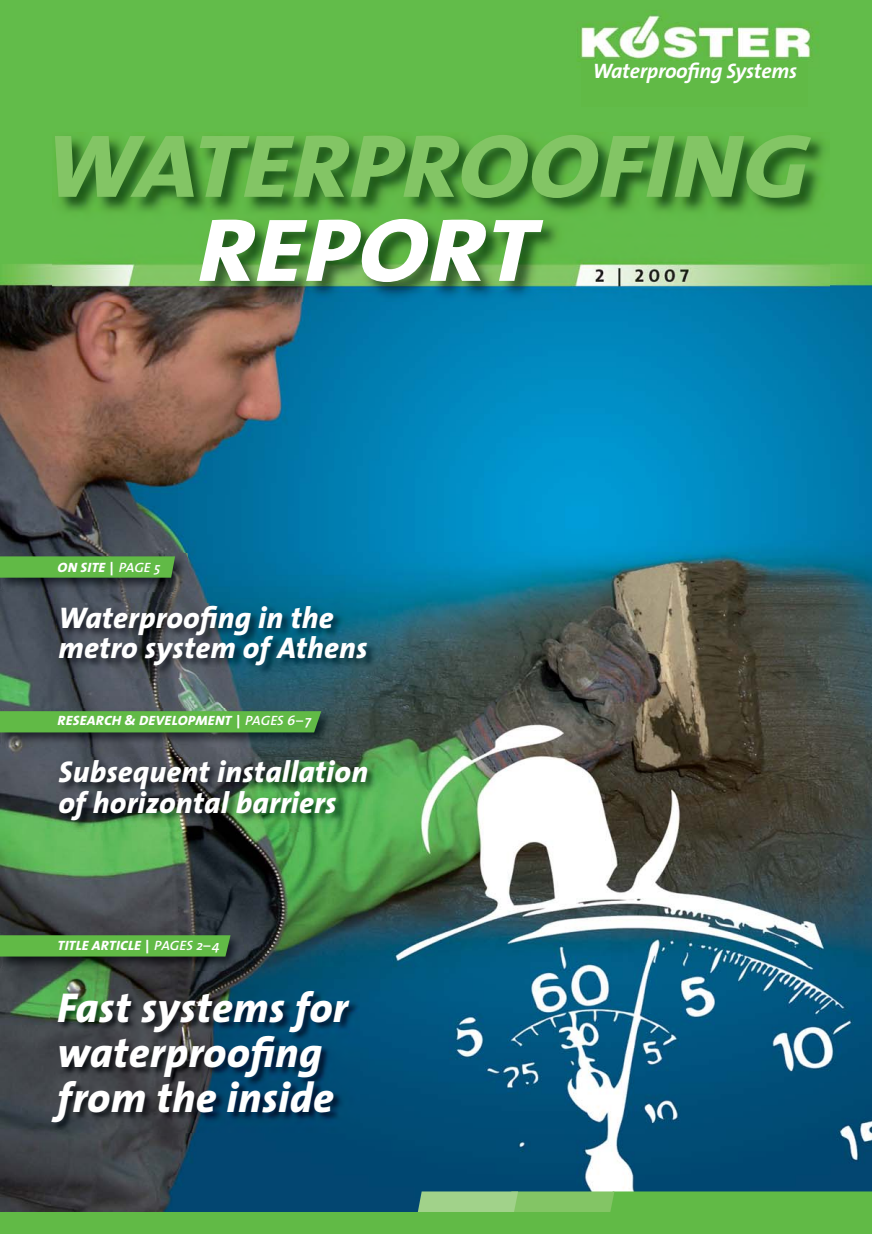
<style>
.page{position:relative;width:872px;height:1234px;background:#fff}
.page>*{position:absolute;margin:0;border:0;box-sizing:border-box;transform-origin:0 0}
.t1{font:italic 90px "The Sans Extra Bold Caps";color:#83c565;scale:1.1 1}
.t2{font:italic 90px "The Sans Extra Bold Caps";letter-spacing:.005em;color:#fff;scale:1.1 1}
.t3{font:italic 800 42px/45px "The Sans";letter-spacing:.01em;color:#fff}
.t4{font:italic 800 30px/30px "The Sans";letter-spacing:.01em;color:#fff}
.t5{font:italic 700 21px "The Sans";letter-spacing:-.01em;color:#fff}
.t6{font:italic 800 13.5px "The Sans";letter-spacing:.01em;color:#fff;scale:1.05 1}
.s1{font-weight:600}
</style>
<div class="page">
<img style="left:0;top:0;width:872px;height:1212px">
<img style="left:53px;top:132px;width:776px;height:169px">
<img style="left:0;top:553px;width:188px;height:38px">
<div style="left:0;top:556px;width:175px;height:21px;background:#61ba46"></div>
<img style="left:0;top:708px;width:334px;height:38px">
<div style="left:0;top:711px;width:321px;height:21px;background:#61ba46"></div>
<div style="left:581px;top:61px;width:227px;height:46px;background:#61ba46"></div>
<img style="left:0;top:932px;width:243px;height:37px">
<div style="left:0;top:935px;width:230px;height:21px;background:#61ba46"></div>
<img style="left:57px;top:603px;width:321px;height:74px">
<img style="left:57px;top:757px;width:321px;height:74px">
<img style="left:51px;top:989px;width:308px;height:142px">
<svg style="left:418px;top:1191px;width:454px;height:21px"></svg>
<div style="left:0;top:1212px;width:872px;height:21px;background:#61ba46"></div>
<p class="t5" style="left:593px;top:62px;width:205px">Waterproofing Systems</p>
<h1 class="t1" style="left:40px;top:113px;width:705px">WATERPROOFING</h1>
<h1 class="t2" style="left:193px;top:197px;width:309px">REPORT</h1>
<p class="t6" style="left:58px;top:561px;width:99px">ON SITE | <span class="s1">PAGE 5</span></p>
<p class="t4" style="left:58px;top:604px;width:310px">Waterproofing in the metro system of Athens</p>
<p class="t6" style="left:58px;top:714px;width:243px">RESEARCH &amp; DEVELOPMENT | <span class="s1">PAGES 6–7</span></p>
<p class="t4" style="left:58px;top:759px;width:311px">Subsequent installation of horizontal barriers</p>
<p class="t6" style="left:58px;top:938px;width:156px">TITLE ARTICLE | <span class="s1">PAGES 2–4</span></p>
<h2 class="t3" style="left:57px;top:987px;width:292px">Fast systems for waterproofing from the inside</h2>
</div>
